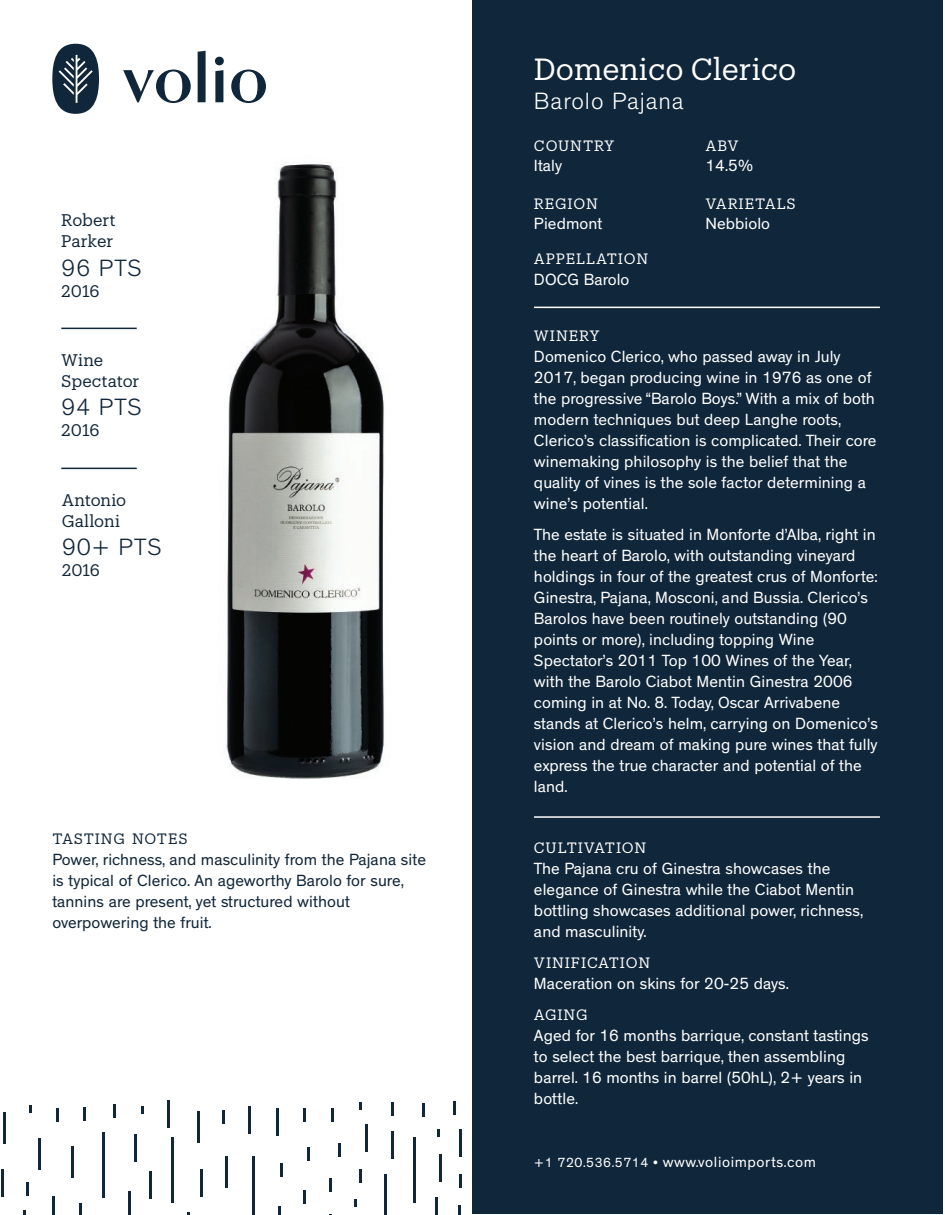
<style>
.page{position:relative;width:945px;height:1215px;background:#fff}
.page>*{position:absolute;margin:0;border:0;box-sizing:border-box;transform-origin:0 0}
.t1{font:30px "Produkt";color:#fff}
.t2{font:300 24px "Theinhardt";letter-spacing:.04em;color:#10263a}
.t3{font:300 24px "Theinhardt";letter-spacing:.04em;color:#fff}
.t4{font:16.5px/21px "Theinhardt";letter-spacing:.005em;color:#fff}
.t5{font:16.5px/21px "Theinhardt";letter-spacing:.005em;color:#10263a}
.t6{font:16.5px/21px "Produkt";letter-spacing:-.005em;color:#10263a}
.t7{font:15px "Theinhardt";letter-spacing:.04em;color:#fff}
.t8{font:14.7px "Produkt";letter-spacing:.06em;color:#fff}
.t9{font:14.7px "Produkt";letter-spacing:.045em;color:#10263a}
.s1{font-size:13.5px}
</style>
<div class="page">
<img style="left:61px;top:99px;width:323px;height:680px">
<div style="left:472px;top:0;width:471px;height:1214px;background:#10263a"></div>
<hr style="left:61px;top:328px;width:76px;height:1px;background:#10263a">
<svg style="left:52px;top:44px;width:47px;height:70px"></svg>
<svg style="left:198px;top:51px;width:8px;height:51px"></svg>
<svg style="left:215px;top:57px;width:9px;height:45px"></svg>
<svg style="left:123px;top:70px;width:68px;height:33px"></svg>
<svg style="left:231px;top:70px;width:35px;height:33px"></svg>
<hr style="left:276px;top:1109px;width:3px;height:27px;background:#10263a">
<hr style="left:248px;top:1106px;width:3px;height:27px;background:#10263a">
<hr style="left:1px;top:1170px;width:3px;height:27px;background:#10263a">
<hr style="left:128px;top:1191px;width:3px;height:24px;background:#10263a">
<hr style="left:439px;top:1154px;width:2px;height:27px;background:#10263a">
<hr style="left:200px;top:1169px;width:2px;height:27px;background:#10263a">
<hr style="left:168px;top:1100px;width:2px;height:27px;background:#10263a">
<hr style="left:134px;top:1134px;width:3px;height:27px;background:#10263a">
<hr style="left:391px;top:1132px;width:3px;height:27px;background:#10263a">
<hr style="left:459px;top:1129px;width:3px;height:27px;background:#10263a">
<hr style="left:149px;top:1171px;width:3px;height:27px;background:#10263a">
<hr style="left:365px;top:1124px;width:3px;height:27px;background:#10263a">
<hr style="left:252px;top:1156px;width:3px;height:59px;background:#10263a">
<svg style="left:435px;top:1197px;width:2px;height:18px"></svg>
<svg style="left:278px;top:1206px;width:2px;height:9px"></svg>
<hr style="left:172px;top:1137px;width:2px;height:66px;background:#10263a">
<hr style="left:384px;top:1174px;width:3px;height:41px;background:#10263a">
<hr style="left:52px;top:1196px;width:3px;height:19px;background:#10263a">
<svg style="left:458px;top:1206px;width:3px;height:9px"></svg>
<hr style="left:414px;top:1137px;width:2px;height:65px;background:#10263a">
<hr style="left:102px;top:1132px;width:3px;height:66px;background:#10263a">
<hr style="left:113px;top:1104px;width:3px;height:14px;background:#10263a">
<hr style="left:391px;top:1102px;width:3px;height:14px;background:#10263a">
<svg style="left:303px;top:1191px;width:3px;height:13px"></svg>
<svg style="left:79px;top:1203px;width:3px;height:12px"></svg>
<svg style="left:330px;top:1178px;width:2px;height:13px"></svg>
<svg style="left:359px;top:1169px;width:3px;height:13px"></svg>
<svg style="left:83px;top:1107px;width:3px;height:13px"></svg>
<svg style="left:338px;top:1144px;width:3px;height:13px"></svg>
<svg style="left:459px;top:1175px;width:3px;height:13px"></svg>
<svg style="left:281px;top:1163px;width:2px;height:14px"></svg>
<hr style="left:307px;top:1147px;width:3px;height:14px;background:#10263a">
<hr style="left:56px;top:1108px;width:3px;height:14px;background:#10263a">
<hr style="left:331px;top:1108px;width:3px;height:14px;background:#10263a">
<hr style="left:222px;top:1110px;width:3px;height:14px;background:#10263a">
<svg style="left:454px;top:1102px;width:2px;height:13px"></svg>
<hr style="left:26px;top:1182px;width:3px;height:14px;background:#10263a">
<svg style="left:422px;top:1104px;width:3px;height:13px"></svg>
<hr style="left:303px;top:1108px;width:3px;height:14px;background:#10263a">
<hr style="left:198px;top:1111px;width:2px;height:31px;background:#10263a">
<hr style="left:38px;top:1138px;width:3px;height:31px;background:#10263a">
<hr style="left:71px;top:1147px;width:2px;height:31px;background:#10263a">
<hr style="left:3px;top:1112px;width:3px;height:31px;background:#10263a">
<hr style="left:226px;top:1157px;width:2px;height:31px;background:#10263a">
<svg style="left:438px;top:1129px;width:2px;height:8px"></svg>
<svg style="left:354px;top:1199px;width:3px;height:8px"></svg>
<svg style="left:29px;top:1106px;width:3px;height:7px"></svg>
<svg style="left:141px;top:1106px;width:3px;height:7px"></svg>
<svg style="left:359px;top:1102px;width:3px;height:8px"></svg>
<hr style="left:534px;top:307px;width:346px;height:1px;background:#fff">
<hr style="left:534px;top:816px;width:346px;height:2px;background:#fff">
<hr style="left:61px;top:468px;width:76px;height:1px;background:#10263a">
<p class="t6" style="left:61px;top:209px;width:56px">Robert<br>Parker</p>
<h2 class="t2" style="left:61px;top:254px;width:82px">96 PTS</h2>
<p class="t6" style="left:61px;top:279px;width:40px">2016</p>
<p class="t6" style="left:61px;top:349px;width:80px">Wine<br>Spectator</p>
<h2 class="t2" style="left:61px;top:393px;width:82px">94 PTS</h2>
<p class="t6" style="left:61px;top:419px;width:40px">2016</p>
<p class="t6" style="left:62px;top:489px;width:66px">Antonio<br>Galloni</p>
<h2 class="t2" style="left:62px;top:533px;width:102px">90+ PTS</h2>
<p class="t6" style="left:62px;top:559px;width:40px">2016</p>
<p class="t9" style="left:52px;top:829px;width:137px">TASTING NOTES</p>
<p class="t5" style="left:52px;top:850px;width:375px">Power, richness, and masculinity from the Pajana site is typical of Clerico. An ageworthy Barolo for sure, tannins are present, yet structured without overpowering the fruit.</p>
<h1 class="t1" style="left:534px;top:49px;width:264px">Domenico Clerico</h1>
<h2 class="t3" style="left:534px;top:87px;width:151px">Barolo Pajana</h2>
<p class="t8" style="left:534px;top:135px;width:82px">COUNTRY</p>
<p class="t4" style="left:534px;top:156px;width:30px">Italy</p>
<p class="t8" style="left:534px;top:193px;width:66px">REGION</p>
<p class="t4" style="left:534px;top:214px;width:70px">Piedmont</p>
<p class="t8" style="left:534px;top:249px;width:116px">APPELLATION</p>
<p class="t4" style="left:534px;top:269px;width:97px">DOCG Barolo</p>
<p class="t8" style="left:705px;top:135px;width:35px">ABV</p>
<p class="t4" style="left:705px;top:156px;width:49px">14.5%</p>
<p class="t8" style="left:705px;top:193px;width:92px">VARIETALS</p>
<p class="t4" style="left:705px;top:214px;width:66px">Nebbiolo</p>
<p class="t8" style="left:534px;top:325px;width:67px">WINERY</p>
<p class="t4" style="left:534px;top:346px;width:344px">Domenico Clerico, who passed away in July 2017, began producing wine in 1976 as one of the progressive “Barolo Boys.” With a mix of both modern techniques but deep Langhe roots, Clerico’s classification is complicated. Their core winemaking philosophy is the belief that the quality of vines is the sole factor determining a wine’s potential.</p>
<p class="t4" style="left:534px;top:525px;width:345px">The estate is situated in Monforte d’Alba, right in the heart of Barolo, with outstanding vineyard holdings in four of the greatest crus of Monforte:<br>Ginestra, Pajana, Mosconi, and Bussia. Clerico’s Barolos have been routinely outstanding (90 points or more), including topping Wine Spectator’s 2011 Top 100 Wines of the Year, with the Barolo Ciabot Mentin Ginestra 2006 coming in at No. 8. Today, Oscar Arrivabene stands at Clerico’s helm, carrying on Domenico’s vision and dream of making pure wines that fully express the true character and potential of the land.</p>
<p class="t8" style="left:534px;top:837px;width:114px">CULTIVATION</p>
<p class="t4" style="left:534px;top:858px;width:331px">The Pajana cru of Ginestra showcases the elegance of Ginestra while the Ciabot Mentin bottling showcases additional power, richness, and masculinity.</p>
<p class="t8" style="left:534px;top:952px;width:118px">VINIFICATION</p>
<p class="t4" style="left:534px;top:973px;width:257px">Maceration on skins for 20-25 days.</p>
<p class="t8" style="left:534px;top:1004px;width:55px">AGING</p>
<p class="t4" style="left:534px;top:1025px;width:336px">Aged for 16 months barrique, constant tastings to select the best barrique, then assembling barrel. 16 months in barrel (50hL), 2+ years in bottle.</p>
<p class="t7" style="left:534px;top:1153px;width:284px"><span class="s1">+1 720.536.5714 •</span> www.volioimports.com</p>
</div>
